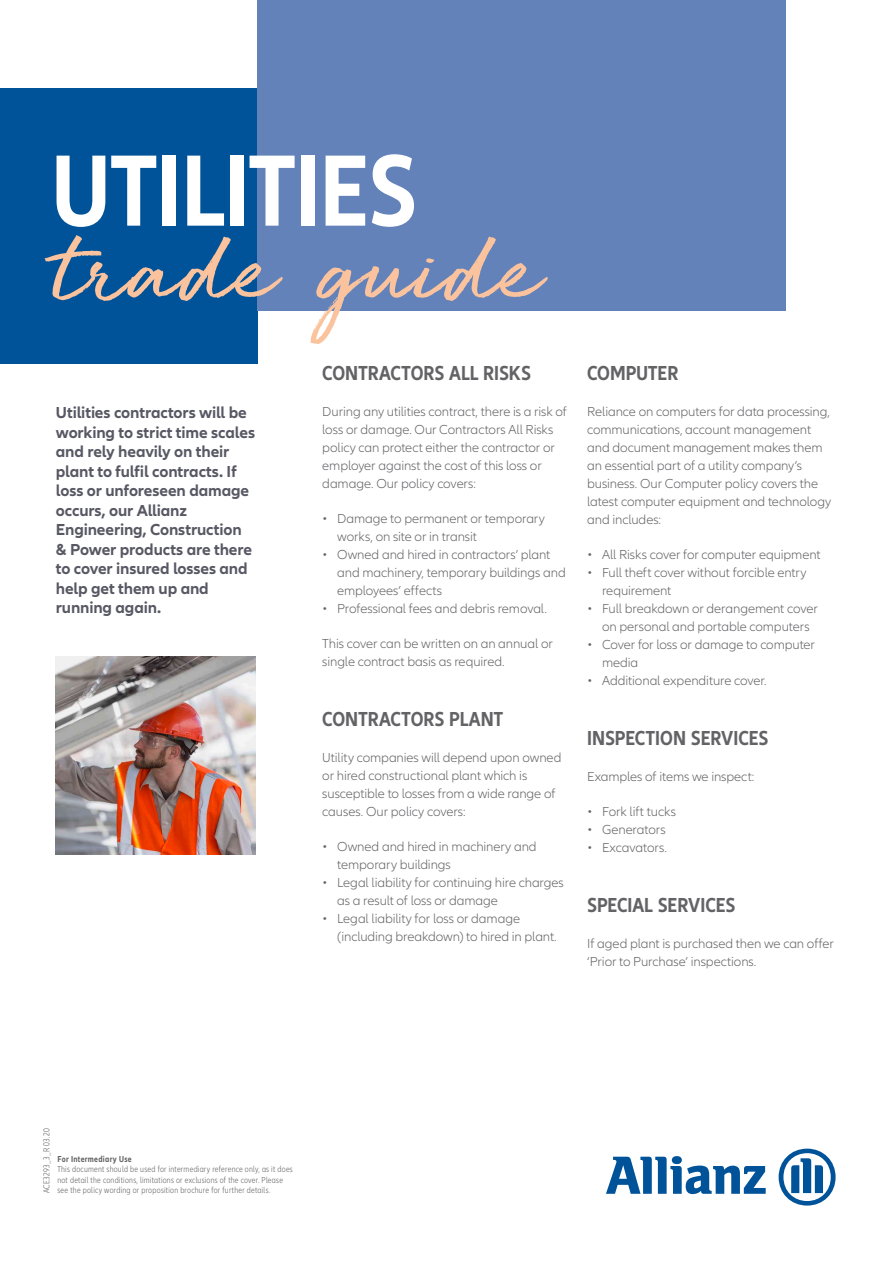
<style>
.page{position:relative;width:893px;height:1263px;background:#fff}
.page>*{position:absolute;margin:0;border:0;box-sizing:border-box;transform-origin:0 0}
.Headline_36pt{font:118.5px "Golden Plains";letter-spacing:.01em;color:#fbc39d}
.Headline_36pt-2{font:700 condensed 105px "Allianz Neo";letter-spacing:-.01em;color:#fff}
.Copy{font:700 condensed 21px "Allianz Neo";letter-spacing:-.005em;color:#636366}
.Copy-2{font:700 16.5px/19.5px "Allianz Neo";letter-spacing:-.01em;color:#575863}
.Copy-3{font:300 13.5px/18px "Allianz Neo";letter-spacing:-.005em;color:#636366}
.Descriptor{font:300 condensed 9px/10.5px "Allianz Neo";letter-spacing:.03em;color:#636366}
.Copy-4{font:300 condensed 9px "Allianz Neo";letter-spacing:.02em;color:#636366}
.s1{font-weight:700}
</style>
<div class="page">
<svg style="left:606px;top:1156px;width:160px;height:38px"></svg>
<svg style="left:779px;top:1148px;width:57px;height:57px"></svg>
<div style="left:0;top:88px;width:257px;height:276px;background:#015399"></div>
<div style="left:257px;top:0;width:529px;height:310px;background:#6282b9"></div>
<img style="left:56px;top:656px;width:199px;height:198px">
<p class="Headline_36pt-2" style="left:52px;top:130px;width:367px">UTILITIES</p>
<p class="Headline_36pt" style="left:52px;top:208px;width:491px">trade guide</p>
<p class="Copy-2" style="left:56px;top:403px;width:201px">Utilities contractors will be working to strict time scales and rely heavily on their plant to fulfil contracts. If loss or unforeseen damage occurs, our Allianz<br>Engineering, Construction &amp; Power products are there to cover insured losses and help get them up and running again.</p>
<p class="Copy" style="left:322px;top:361px;width:210px">CONTRACTORS ALL RISKS</p>
<p class="Copy-3" style="left:322px;top:403px;width:246px">During any utilities contract, there is a risk of loss or damage. Our Contractors All Risks policy can protect either the contractor or</p>
<p class="Copy-3" style="left:322px;top:457px;width:221px">employer against the cost of this loss or damage. Our policy covers:</p>
<p class="Copy-3" style="left:337px;top:510px;width:209px;text-indent:-15px">• Damage to permanent or temporary works, on site or in transit</p>
<p class="Copy-3" style="left:337px;top:546px;width:230px;text-indent:-15px">• Owned and hired in contractors’ plant and machinery, temporary buildings and employees’ effects</p>
<p class="Copy-3" style="left:322px;top:600px;width:226px">• Professional fees and debris removal.</p>
<p class="Copy-3" style="left:322px;top:635px;width:232px">This cover can be written on an annual or single contract basis as required.</p>
<p class="Copy" style="left:322px;top:707px;width:183px">CONTRACTORS PLANT</p>
<p class="Copy-3" style="left:322px;top:749px;width:241px">Utility companies will depend upon owned or hired constructional plant which is susceptible to losses from a wide range of causes. Our policy covers:</p>
<p class="Copy-3" style="left:337px;top:838px;width:201px;text-indent:-15px">• Owned and hired in machinery and temporary buildings</p>
<p class="Copy-3" style="left:337px;top:874px;width:228px;text-indent:-15px">• Legal liability for continuing hire charges as a result of loss or damage</p>
<p class="Copy-3" style="left:337px;top:910px;width:221px;text-indent:-15px">• Legal liability for loss or damage (including breakdown) to hired in plant.</p>
<p class="Copy" style="left:587px;top:361px;width:93px">COMPUTER</p>
<p class="Copy-3" style="left:587px;top:403px;width:244px">Reliance on computers for data processing, communications, account management and document management makes them an essential part of a utility company’s business. Our Computer policy covers the</p>
<p class="Copy-3" style="left:587px;top:493px;width:246px">latest computer equipment and technology and includes:</p>
<p class="Copy-3" style="left:587px;top:546px;width:235px">• All Risks cover for computer equipment</p>
<p class="Copy-3" style="left:602px;top:564px;width:206px;text-indent:-15px">• Full theft cover without forcible entry requirement</p>
<p class="Copy-3" style="left:587px;top:600px;width:232px;text-align:center">• Full breakdown or derangement cover on personal and portable computers</p>
<p class="Copy-3" style="left:602px;top:636px;width:215px;text-indent:-15px">• Cover for loss or damage to computer media</p>
<p class="Copy-3" style="left:587px;top:672px;width:181px">• Additional expenditure cover.</p>
<p class="Copy" style="left:587px;top:726px;width:183px">INSPECTION SERVICES</p>
<p class="Copy-3" style="left:587px;top:768px;width:169px">Examples of items we inspect:</p>
<p class="Copy-3" style="left:587px;top:803px;width:90px">• Fork lift tucks</p>
<p class="Copy-3" style="left:587px;top:821px;width:80px">• Generators</p>
<p class="Copy-3" style="left:587px;top:839px;width:81px">• Excavators.</p>
<p class="Copy" style="left:587px;top:893px;width:150px">SPECIAL SERVICES</p>
<p class="Copy-3" style="left:587px;top:935px;width:248px">If aged plant is purchased then we can offer ‘Prior to Purchase’ inspections.</p>
<p class="Copy-4" style="left:42px;top:1193px;width:67px;rotate:-90deg">ACE3293_3_R 03.20</p>
<p class="Descriptor" style="left:57px;top:1154px;width:237px"><span class="s1">For Intermediary Use<br></span>This document should be used for intermediary reference only, as it does not detail the conditions, limitations or exclusions of the cover. Please see the policy wording or proposition brochure for further details.</p>
</div>
